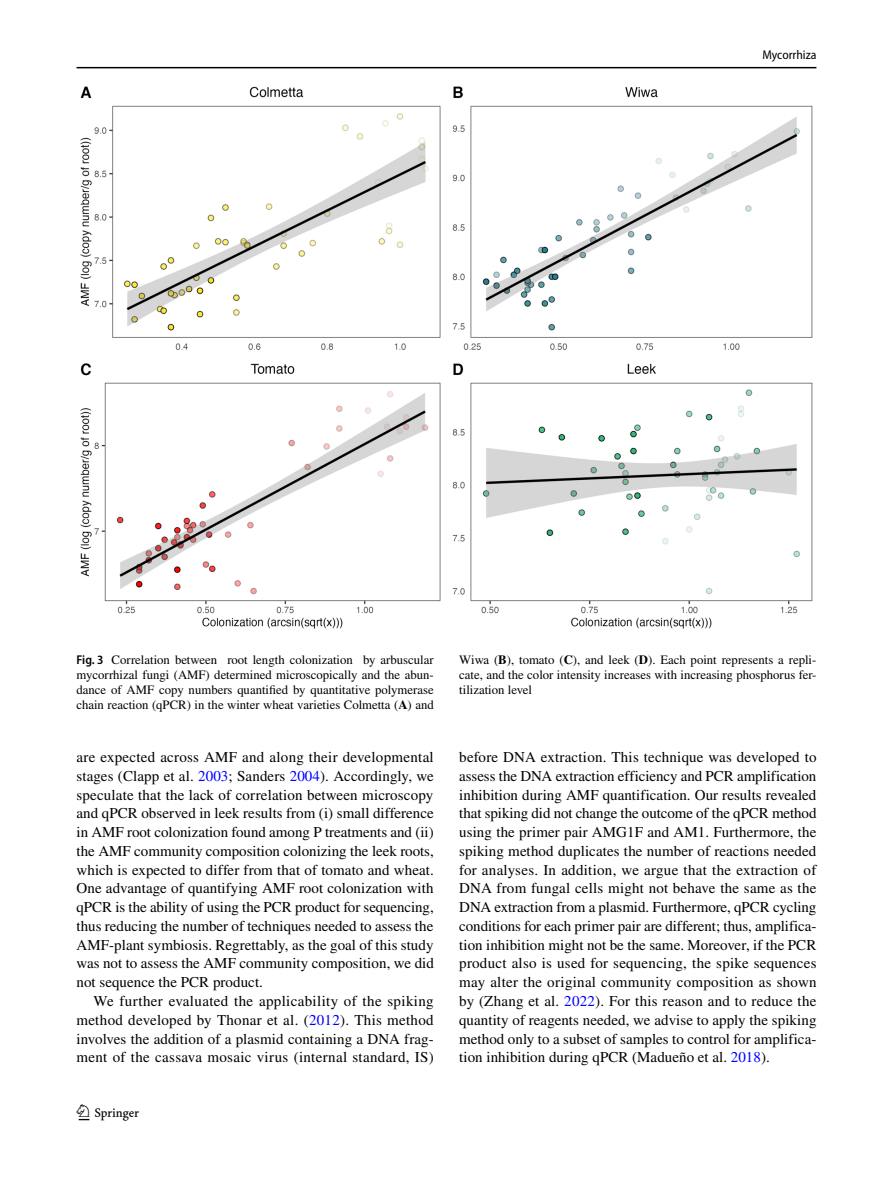
<style>
.page{position:relative;width:893px;height:1187px;background:#fff}
.page>*{position:absolute;margin:0;border:0;box-sizing:border-box;transform-origin:0 0}
.t1{font:22.5px "Springnew";color:#000}
.t2{font:15px/18.8px "STIX";letter-spacing:.005em;color:#000;text-align:justify}
.t3{font:12.75px/15px "STIX";color:#000;text-align:justify}
.t4{font:semi-condensed 12.75px "Myriad Pro";color:#000}
.s1{font-family:"Myriad Pro";font-weight:600;font-stretch:semi-condensed}
.s2{font-weight:700}
.s3{color:#00f}
</style>
<div class="page">
<hr style="left:77px;top:67px;width:739px;height:1px;background:#000">
<img style="left:80px;top:87px;width:732px;height:541px">
<p class="t4" style="left:762px;top:48px;width:56px">Mycorrhiza</p>
<p class="t3" style="left:77px;top:653px;width:359px"><span class="s1">Fig. 3</span> Correlation between root length colonization by arbuscular mycorrhizal fungi (AMF) determined microscopically and the abun&shy;dance of AMF copy numbers quantified by quantitative polymerase chain reaction (qPCR) in the winter wheat varieties Colmetta (<span class="s2">A</span>) and</p>
<p class="t3" style="left:459px;top:653px;width:359px">Wiwa (<span class="s2">B</span>), tomato (<span class="s2">C</span>), and leek (<span class="s2">D</span>). Each point represents a repli&shy;cate, and the color intensity increases with increasing phosphorus fer&shy;tilization level</p>
<p class="t2" style="left:77px;top:748px;width:359px">are expected across AMF and along their developmental stages (Clapp et al. <span class="s3">2003</span>; Sanders <span class="s3">2004</span>). Accordingly, we speculate that the lack of correlation between microscopy and qPCR observed in leek results from (i) small difference in AMF root colonization found among P treatments and (ii) the AMF community composition colonizing the leek roots, which is expected to differ from that of tomato and wheat.<br>One advantage of quantifying AMF root colonization with qPCR is the ability of using the PCR product for sequencing, thus reducing the number of techniques needed to assess the AMF-plant symbiosis. Regrettably, as the goal of this study was not to assess the AMF community composition, we did not sequence the PCR product.</p>
<p class="t2" style="left:77px;top:992px;width:359px;text-indent:17px">We further evaluated the applicability of the spiking method developed by Thonar et al. (<span class="s3">2012</span>). This method involves the addition of a plasmid containing a DNA frag&shy;ment of the cassava mosaic virus (internal standard, IS)</p>
<h1 class="t1" style="left:79px;top:1104px;width:62px">1 3</h1>
<p class="t2" style="left:459px;top:748px;width:359px">before DNA extraction. This technique was developed to assess the DNA extraction efficiency and PCR amplification inhibition during AMF quantification. Our results revealed that spiking did not change the outcome of the qPCR method using the primer pair AMG1F and AM1. Furthermore, the spiking method duplicates the number of reactions needed for analyses. In addition, we argue that the extraction of DNA from fungal cells might not behave the same as the DNA extraction from a plasmid. Furthermore, qPCR cycling conditions for each primer pair are different; thus, amplifica&shy;tion inhibition might not be the same. Moreover, if the PCR product also is used for sequencing, the spike sequences may alter the original community composition as shown by (Zhang et al. <span class="s3">2022</span>). For this reason and to reduce the quantity of reagents needed, we advise to apply the spiking method only to a subset of samples to control for amplifica&shy;tion inhibition during qPCR (Madueño et al. <span class="s3">2018</span>).</p>
</div>
